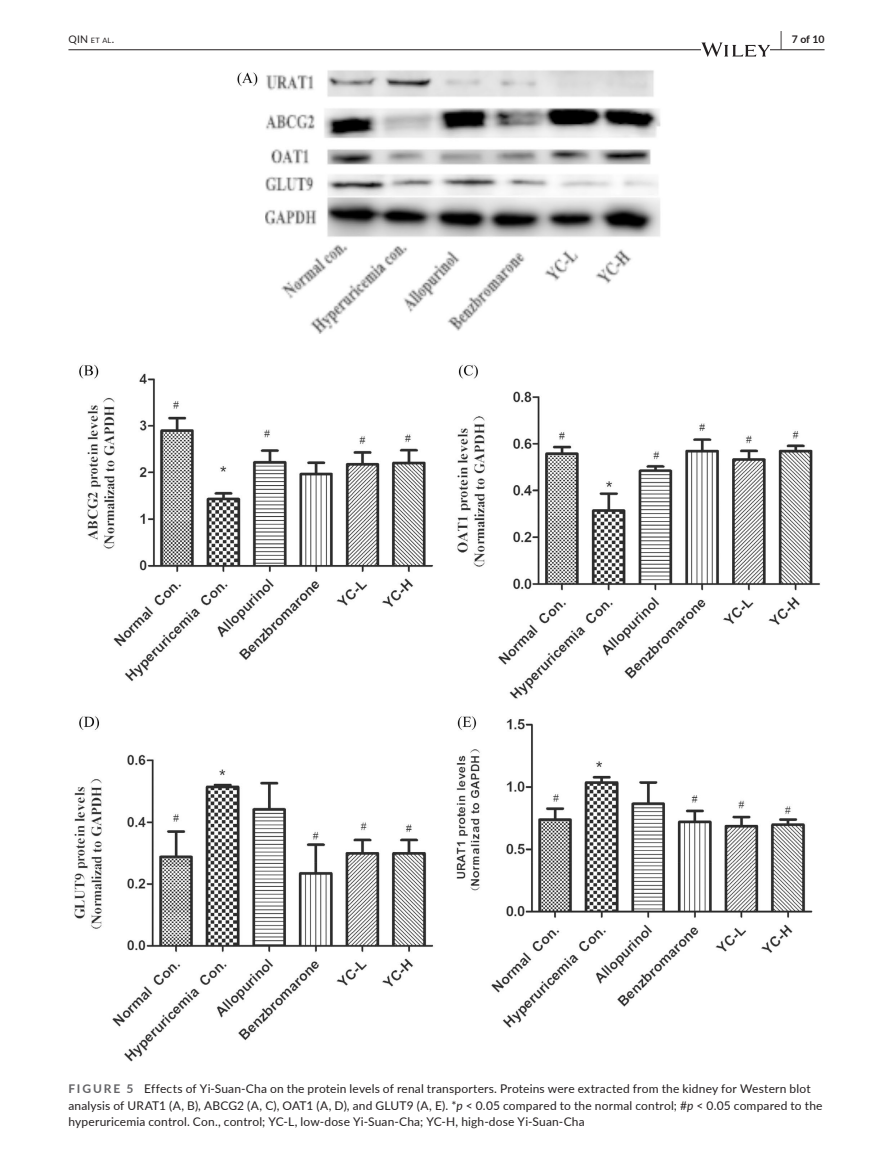
<style>
.page{position:relative;width:893px;height:1174px;background:#fff}
.page>*{position:absolute;margin:0;border:0;box-sizing:border-box;transform-origin:0 0}
.t1{font:12px/16.5px "Lato";letter-spacing:.015em;color:#231f20}
.t2{font:10.5px "Lato";color:#231f20}
.t3{font:700 10.5px "Lato";color:#231f20}
.s1{font-size:7.35px}
.s2{font-size:19.5px}
.s3{font-weight:700;color:#636366}
.s4{font-style:italic}
</style>
<div class="page">
<hr style="left:68px;top:49px;width:756px;height:1px;background:#231f20">
<svg style="left:701px;top:42px;width:69px;height:15px"></svg>
<img style="left:74px;top:70px;width:746px;height:991px">
<p class="t2" style="left:68px;top:31px;width:47px">QIN <span class="s1">et al</span>.</p>
<p class="t3" style="left:780px;top:31px;width:46px"><span class="s2">|</span> 7 of 10</p>
<p class="t1" style="left:68px;top:1080px;width:756px"><span class="s3">FIGURE 5</span> Effects of Yi-Suan-Cha on the protein levels of renal transporters. Proteins were extracted from the kidney for Western blot analysis of URAT1 (A, B), ABCG2 (A, C), OAT1 (A, D), and GLUT9 (A, E). *<span class="s4">p</span> &lt; 0.05 compared to the normal control; #<span class="s4">p</span> &lt; 0.05 compared to the hyperuricemia control. Con., control; YC-L, low-dose Yi-Suan-Cha; YC-H, high-dose Yi-Suan-Cha</p>
</div>
